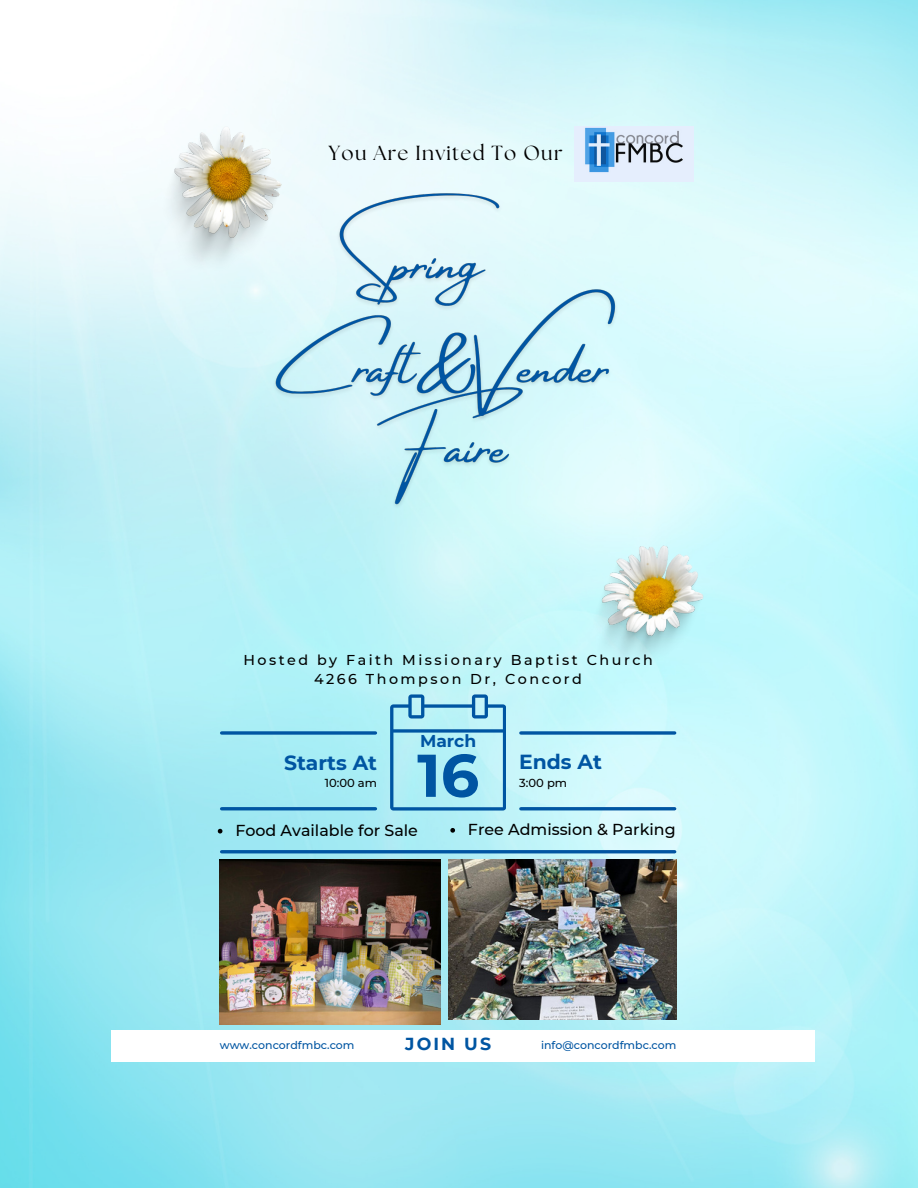
<style>
.page{position:relative;width:918px;height:1188px;background:#fff}
.page>*{position:absolute;margin:0;border:0;box-sizing:border-box;transform-origin:0 0}
.t1{font:700 60.3px "Montserrat";color:#0055a2}
.t2{font:20.4px "The Seasons";letter-spacing:.065em;color:#000}
.t3{font:700 20.4px "Montserrat";color:#0055a2}
.t4{font:700 17.4px "Montserrat";letter-spacing:.12em;color:#0055a2}
.t5{font:700 17.1px "Montserrat";color:#0055a2}
.t6{font:500 15.9px "Montserrat";color:#000}
.t7{font:500 14.25px/19px "Montserrat";letter-spacing:.175em;color:#000;text-align:center}
.t8{font:500 11.55px "Montserrat";color:#000}
.t9{font:500 10.95px "Montserrat";color:#0055a2}
</style>
<div class="page">
<img style="left:0;top:0;width:918px;height:1188px">
<svg style="left:390px;top:694px;width:116px;height:116px;background:#9cd9ea"></svg>
<svg style="left:222px;top:731px;width:153px;height:4px"></svg>
<hr style="left:222px;top:850px;width:453px;height:3px;background:#0055a2">
<hr style="left:222px;top:807px;width:153px;height:3px;background:#0055a2">
<svg style="left:521px;top:731px;width:154px;height:4px"></svg>
<hr style="left:521px;top:807px;width:154px;height:3px;background:#0055a2">
<div style="left:111px;top:1030px;width:704px;height:32px;background:#fff"></div>
<img style="left:590px;top:545px;width:113px;height:126px">
<img style="left:159px;top:126px;width:122px;height:150px">
<img style="left:220px;top:859px;width:220px;height:166px">
<img style="left:448px;top:859px;width:229px;height:160px">
<img style="left:574px;top:126px;width:119px;height:56px">
<img style="left:332px;top:170px;width:176px;height:105px">
<img style="left:266px;top:275px;width:359px;height:242px">
<svg style="left:218px;top:829px;width:4px;height:5px"></svg>
<svg style="left:450px;top:828px;width:5px;height:5px"></svg>
<h2 class="t2" style="left:329px;top:144px;width:235px">You Are Invited To Our</h2>
<p class="t7" style="left:243px;top:650px;width:411px">Hosted by Faith Missionary Baptist Church<br>4266 Thompson Dr, Concord</p>
<h5 class="t5" style="left:420px;top:731px;width:58px">March</h5>
<p class="t1" style="left:417px;top:738px;width:63px">16</p>
<p class="t3" style="left:519px;top:750px;width:84px">Ends At</p>
<p class="t3" style="left:284px;top:751px;width:94px">Starts At</p>
<p class="t8" style="left:325px;top:776px;width:54px">10:00 am</p>
<p class="t8" style="left:519px;top:776px;width:50px">3:00 pm</p>
<h2 class="t6" style="left:235px;top:820px;width:184px">Food Available for Sale</h2>
<p class="t6" style="left:468px;top:820px;width:209px">Free Admission &amp; Parking</p>
<p class="t9" style="left:220px;top:1038px;width:136px">www.concordfmbc.com</p>
<h4 class="t4" style="left:405px;top:1033px;width:87px">JOIN US</h4>
<p class="t9" style="left:541px;top:1038px;width:137px">info@concordfmbc.com</p>
</div>
